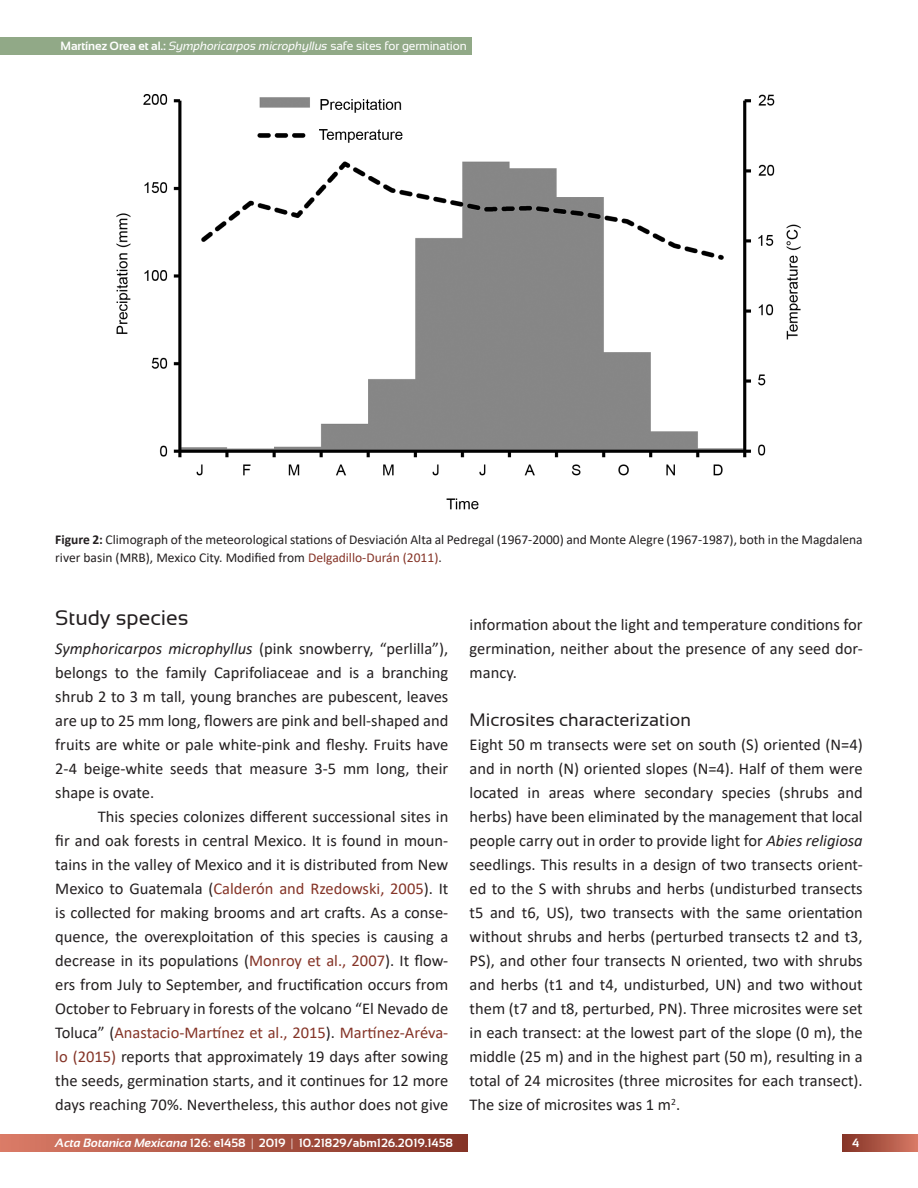
<style>
.page{position:relative;width:918px;height:1188px;background:#fff}
.page>*{position:absolute;margin:0;border:0;box-sizing:border-box;transform-origin:0 0}
.subtitulo{font:21px "Sansation";color:#231f20}
.segundolvl{font:18px "Sansation";color:#231f20}
.sinsangria{font:16.5px/24px "Calibri";color:#231f20;text-align:justify}
.textobase{font:16.5px/24px "Calibri";color:#231f20;text-align:justify}
.piefigura{font:13.5px/18px "Calibri";color:#231f20}
.t1{font:italic 12px "Sansation";letter-spacing:-.01em;color:#fff}
.t2{font:700 12px "Sansation";color:#fff}
.s1{font-weight:700;font-style:normal}
.s2{font-style:normal}
.s3{font-weight:700}
.s4{color:#853427}
.s5{font-style:italic}
.s6{font-weight:300}
</style>
<div class="page">
<div style="left:842px;top:1134px;width:76px;height:17px;background:linear-gradient(to right,#833325,#d67863)"></div>
<div style="left:0;top:1134px;width:467px;height:17px;background:linear-gradient(to right,#d87a65,#833225)"></div>
<div style="left:0;top:37px;width:471px;height:17px;background:#91a987"></div>
<img style="left:116px;top:94px;width:685px;height:416px">
<p class="t1" style="left:61px;top:39px;width:408px"><span class="s1">Martínez Orea et al.:</span> Symphoricarpos microphyllus <span class="s2">safe sites for germination</span></p>
<p class="piefigura" style="left:55px;top:530px;width:809px"><span class="s3">Figure 2:</span> Climograph of the meteorological stations of Desviación Alta al Pedregal (1967-2000) and Monte Alegre (1967-1987), both in the Magdalena river basin (MRB), Mexico City. Modified from <span class="s4">Delgadillo-Durán (2011)</span>.</p>
<p class="subtitulo" style="left:55px;top:606px;width:135px">Study species</p>
<p class="sinsangria" style="left:55px;top:636px;width:395px"><span class="s5">Symphoricarpos microphyllus</span> (pink snowberry, “perlilla”), belongs to the family Caprifoliaceae and is a branching shrub 2 to 3 m tall, young branches are pubescent, leaves are up to 25 mm long, flowers are pink and bell-shaped and fruits are white or pale white-pink and fleshy. Fruits have 2-4 beige-white seeds that measure 3-5 mm long, their shape is ovate.</p>
<p class="textobase" style="left:55px;top:804px;width:395px;text-indent:43px">This species colonizes different successional sites in fir and oak forests in central Mexico. It is found in moun&shy;tains in the valley of Mexico and it is distributed from New Mexico to Guatemala (<span class="s4">Calderón and Rzedowski, 2005</span>). It is collected for making brooms and art crafts. As a conse&shy;quence, the overexploitation of this species is causing a decrease in its populations (<span class="s4">Monroy et al., 2007</span>). It flow&shy;ers from July to September, and fructification occurs from October to February in forests of the volcano “El Nevado de Toluca” (<span class="s4">Anastacio-Martínez et al., 2015</span>). <span class="s4">Martínez-Aréva&shy;lo (2015)</span> reports that approximately 19 days after sowing the seeds, germination starts, and it continues for 12 more days reaching 70%. Nevertheless, this author does not give</p>
<p class="textobase" style="left:470px;top:612px;width:395px">information about the light and temperature conditions for germination, neither about the presence of any seed dor&shy;mancy.</p>
<p class="segundolvl" style="left:470px;top:710px;width:223px">Microsites characterization</p>
<p class="sinsangria" style="left:470px;top:732px;width:395px">Eight 50 m transects were set on south (S) oriented (N=4) and in north (N) oriented slopes (N=4). Half of them were located in areas where secondary species (shrubs and herbs) have been eliminated by the management that local people carry out in order to provide light for <span class="s5">Abies religiosa </span>seedlings. This results in a design of two transects orient&shy;ed to the S with shrubs and herbs (undisturbed transects t5 and t6, US), two transects with the same orientation without shrubs and herbs (perturbed transects t2 and t3, PS), and other four transects N oriented, two with shrubs and herbs (t1 and t4, undisturbed, UN) and two without them (t7 and t8, perturbed, PN). Three microsites were set in each transect: at the lowest part of the slope (0 m), the middle (25 m) and in the highest part (50 m), resulting in a total of 24 microsites (three microsites for each transect).<br>The size of microsites was 1 m<sup>2</sup>.</p>
<p class="t2" style="left:55px;top:1136px;width:399px"><span class="s5">Acta Botanica Mexicana</span> 126: e1458 <span class="s6">|</span> 2019 <span class="s6">|</span> 10.21829/abm126.2019.1458</p>
<p class="t2" style="left:852px;top:1136px;width:9px">4</p>
</div>
